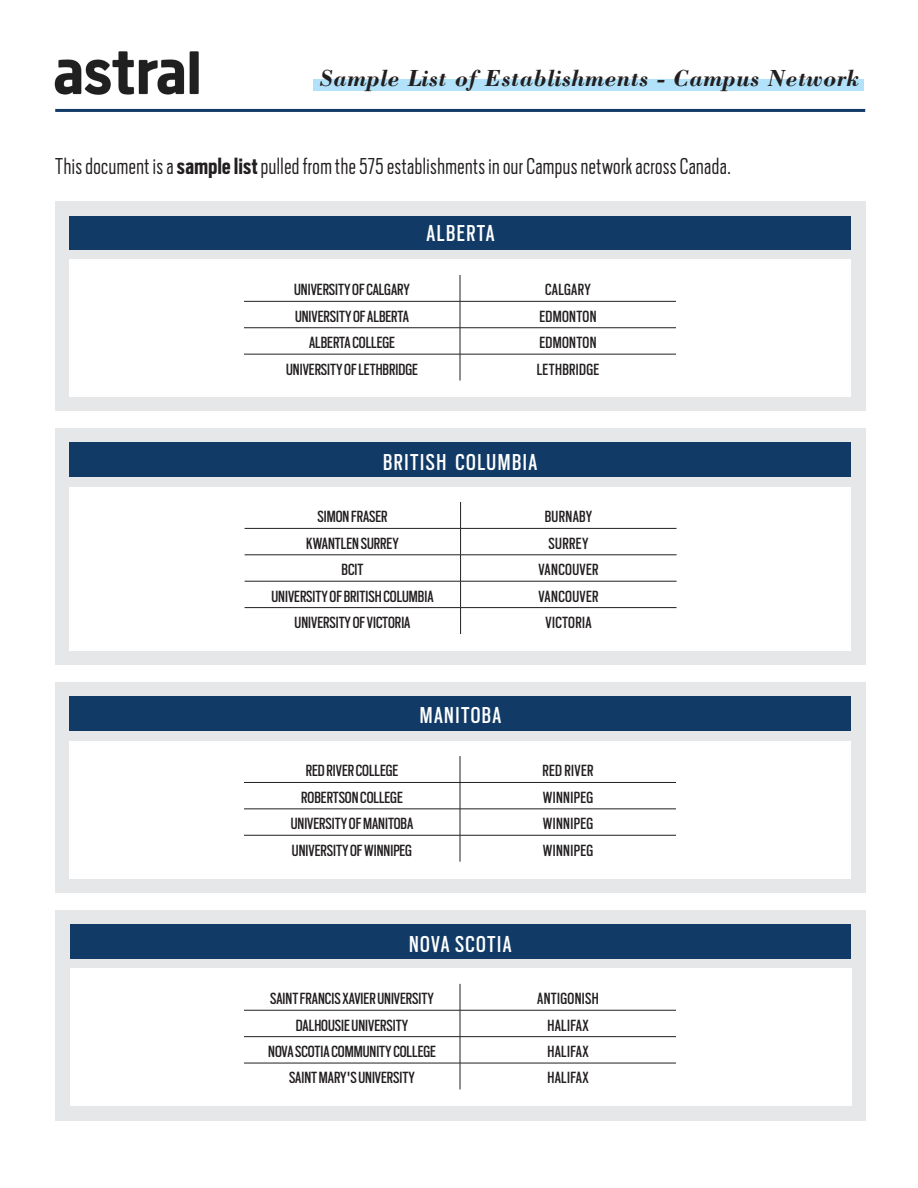
<style>
.page{position:relative;width:918px;height:1188px;background:#fff}
.page>*{position:absolute;margin:0;border:0;box-sizing:border-box;transform-origin:0 0}
.t1{font:300 25.5px "Scout Cond";letter-spacing:.02em;color:#231f20}
.t2{font:25.5px "Scout Cond";letter-spacing:.06em;color:#fff}
.t3{font:italic 700 24px "Bodoni";letter-spacing:.02em;color:#231f20}
.t4{font:18px "Scout Cond";color:#231f20}
.t5{font:18px "Scout Cond";letter-spacing:.02em;color:#231f20}
.s1{font-weight:700}
</style>
<div class="page">
<div style="left:55px;top:428px;width:810px;height:237px;background:#e6e7e9"></div>
<div style="left:55px;top:201px;width:810px;height:210px;background:#e6e7e9"></div>
<div style="left:55px;top:682px;width:810px;height:211px;background:#e6e7e9"></div>
<div style="left:55px;top:910px;width:810px;height:210px;background:#e6e7e9"></div>
<div style="left:70px;top:487px;width:781px;height:164px;background:#fff"></div>
<div style="left:70px;top:259px;width:781px;height:137px;background:#fff"></div>
<div style="left:69px;top:741px;width:782px;height:137px;background:#fff"></div>
<div style="left:70px;top:969px;width:781px;height:137px;background:#fff"></div>
<div style="left:70px;top:443px;width:781px;height:34px;background:#113b66"></div>
<div style="left:69px;top:216px;width:782px;height:34px;background:#113b66"></div>
<div style="left:69px;top:697px;width:782px;height:34px;background:#113b66"></div>
<div style="left:70px;top:924px;width:781px;height:35px;background:#113b66"></div>
<hr style="left:244px;top:782px;width:216px;height:1px;background:#231f20">
<hr style="left:460px;top:782px;width:216px;height:1px;background:#231f20">
<hr style="left:244px;top:809px;width:216px;height:1px;background:#231f20">
<hr style="left:460px;top:809px;width:216px;height:1px;background:#231f20">
<hr style="left:244px;top:835px;width:216px;height:1px;background:#231f20">
<hr style="left:460px;top:835px;width:216px;height:1px;background:#231f20">
<svg style="left:460px;top:756px;width:1px;height:106px"></svg>
<hr style="left:245px;top:528px;width:216px;height:1px;background:#231f20">
<hr style="left:461px;top:528px;width:216px;height:1px;background:#231f20">
<hr style="left:245px;top:555px;width:216px;height:1px;background:#231f20">
<hr style="left:461px;top:555px;width:216px;height:1px;background:#231f20">
<hr style="left:245px;top:581px;width:216px;height:1px;background:#231f20">
<hr style="left:461px;top:581px;width:216px;height:1px;background:#231f20">
<hr style="left:245px;top:607px;width:216px;height:1px;background:#231f20">
<hr style="left:461px;top:607px;width:216px;height:1px;background:#231f20">
<svg style="left:460px;top:502px;width:1px;height:132px"></svg>
<hr style="left:244px;top:301px;width:216px;height:1px;background:#231f20">
<hr style="left:460px;top:301px;width:216px;height:1px;background:#231f20">
<hr style="left:244px;top:327px;width:216px;height:1px;background:#231f20">
<hr style="left:460px;top:327px;width:216px;height:1px;background:#231f20">
<hr style="left:244px;top:354px;width:216px;height:1px;background:#231f20">
<hr style="left:460px;top:354px;width:216px;height:1px;background:#231f20">
<svg style="left:460px;top:275px;width:1px;height:106px"></svg>
<hr style="left:244px;top:1010px;width:216px;height:1px;background:#231f20">
<hr style="left:460px;top:1010px;width:216px;height:1px;background:#231f20">
<hr style="left:244px;top:1036px;width:216px;height:1px;background:#231f20">
<hr style="left:460px;top:1036px;width:216px;height:1px;background:#231f20">
<hr style="left:244px;top:1063px;width:216px;height:1px;background:#231f20">
<hr style="left:460px;top:1063px;width:216px;height:1px;background:#231f20">
<svg style="left:460px;top:984px;width:1px;height:105px"></svg>
<hr style="left:55px;top:109px;width:810px;height:3px;background:#113b66">
<div style="left:313px;top:79px;width:550px;height:12px;background:#b1e2f9"></div>
<img style="left:54px;top:51px;width:145px;height:44px">
<p class="t3" style="left:320px;top:63px;width:541px">Sample List of Establishments - Campus Network</p>
<p class="t1" style="left:55px;top:149px;width:677px">This document is a <span class="s1">sample list</span> pulled from the 575 establishments in our Campus network across Canada.</p>
<p class="t2" style="left:426px;top:217px;width:70px">ALBERTA</p>
<p class="t4" style="left:294px;top:278px;width:117px">UNIVERSITY OF CALGARY</p>
<p class="t4" style="left:545px;top:278px;width:47px">CALGARY</p>
<p class="t4" style="left:295px;top:304px;width:115px">UNIVERSITY OF ALBERTA</p>
<p class="t5" style="left:539px;top:304px;width:59px">EDMONTON</p>
<p class="t4" style="left:309px;top:331px;width:87px">ALBERTA COLLEGE</p>
<p class="t5" style="left:539px;top:331px;width:59px">EDMONTON</p>
<p class="t4" style="left:286px;top:357px;width:133px">UNIVERSITY OF LETHBRIDGE</p>
<p class="t5" style="left:537px;top:357px;width:64px">LETHBRIDGE</p>
<p class="t2" style="left:383px;top:445px;width:156px">BRITISH COLUMBIA</p>
<p class="t4" style="left:317px;top:505px;width:72px">SIMON FRASER</p>
<p class="t5" style="left:545px;top:505px;width:49px">BURNABY</p>
<p class="t4" style="left:306px;top:532px;width:94px">KWANTLEN SURREY</p>
<p class="t4" style="left:549px;top:532px;width:41px">SURREY</p>
<p class="t4" style="left:342px;top:558px;width:23px">BCIT</p>
<p class="t5" style="left:539px;top:558px;width:62px">VANCOUVER</p>
<p class="t4" style="left:272px;top:584px;width:164px">UNIVERSITY OF BRITISH COLUMBIA</p>
<p class="t5" style="left:539px;top:584px;width:62px">VANCOUVER</p>
<p class="t4" style="left:295px;top:611px;width:117px">UNIVERSITY OF VICTORIA</p>
<p class="t5" style="left:545px;top:611px;width:48px">VICTORIA</p>
<p class="t2" style="left:420px;top:698px;width:83px">MANITOBA</p>
<p class="t4" style="left:306px;top:759px;width:94px">RED RIVER COLLEGE</p>
<p class="t5" style="left:542px;top:759px;width:53px">RED RIVER</p>
<p class="t4" style="left:301px;top:786px;width:103px">ROBERTSON COLLEGE</p>
<p class="t5" style="left:543px;top:786px;width:52px">WINNIPEG</p>
<p class="t4" style="left:291px;top:812px;width:124px">UNIVERSITY OF MANITOBA</p>
<p class="t5" style="left:543px;top:812px;width:52px">WINNIPEG</p>
<p class="t4" style="left:292px;top:838px;width:122px">UNIVERSITY OF WINNIPEG</p>
<p class="t5" style="left:543px;top:838px;width:52px">WINNIPEG</p>
<p class="t2" style="left:409px;top:927px;width:104px">NOVA SCOTIA</p>
<p class="t4" style="left:270px;top:987px;width:165px">SAINT FRANCIS XAVIER UNIVERSITY</p>
<p class="t5" style="left:537px;top:987px;width:63px">ANTIGONISH</p>
<p class="t4" style="left:296px;top:1013px;width:114px">DALHOUSIE UNIVERSITY</p>
<p class="t5" style="left:547px;top:1013px;width:43px">HALIFAX</p>
<p class="t4" style="left:268px;top:1040px;width:169px">NOVA SCOTIA COMMUNITY COLLEGE</p>
<p class="t5" style="left:547px;top:1040px;width:43px">HALIFAX</p>
<p class="t4" style="left:289px;top:1066px;width:127px">SAINT MARY'S UNIVERSITY</p>
<p class="t5" style="left:547px;top:1066px;width:43px">HALIFAX</p>
</div>
